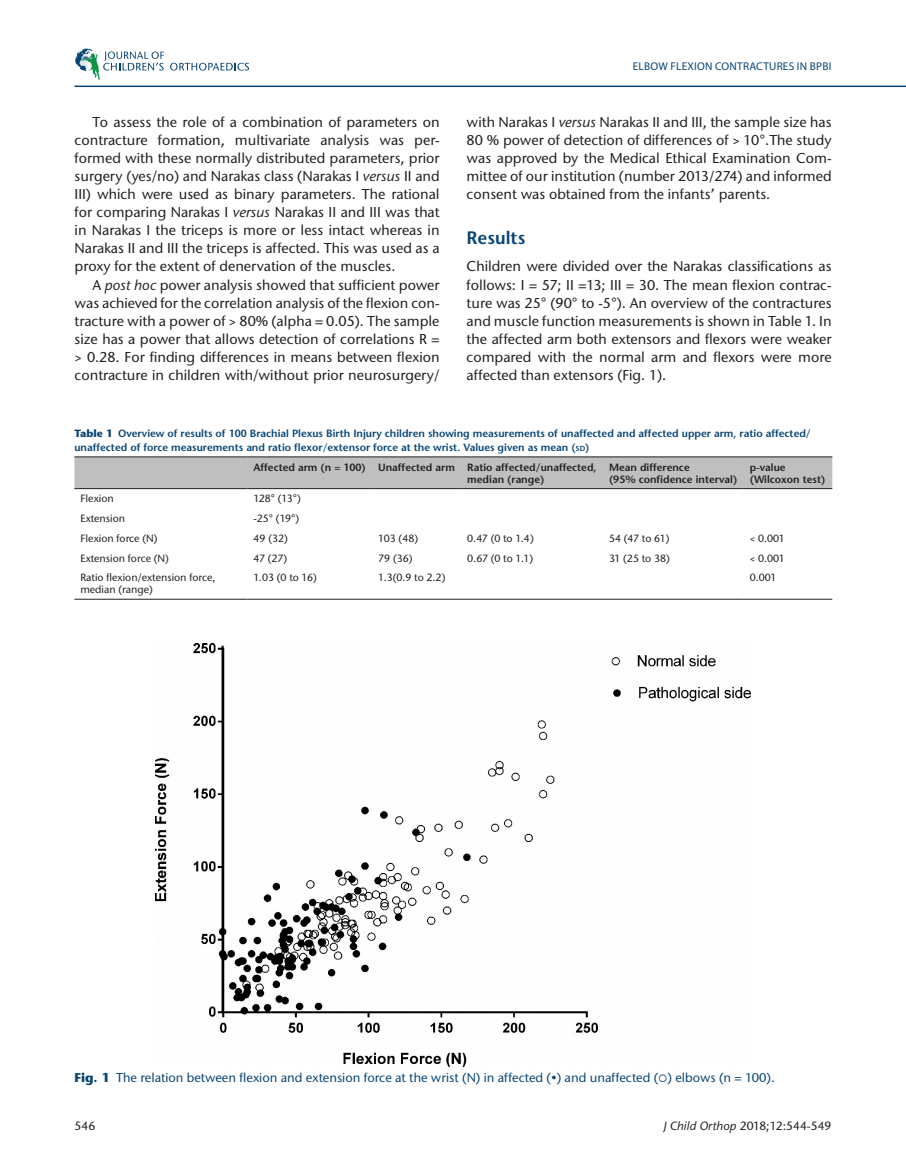
<style>
.page{position:relative;width:906px;height:1170px;background:#fff}
.page>*{position:absolute;margin:0;border:0;box-sizing:border-box;transform-origin:0 0}
.jrnlHead1{font:600 18px "Stone Sans Std";color:#084575}
.TXI{font:500 14.25px/18px "Stone Sans Pro ITC";color:#231f20;text-align:justify}
.TXT{font:500 14.25px/18px "Stone Sans Pro ITC";color:#231f20;text-align:justify}
.jrnlFigCaption{font:500 12.75px "Stone Sans Pro ITC";color:#084575}
.jrnlLFH-TXT{font:500 12px "Stone Sans Pro ITC";color:#231f20}
.t1{font:11.25px "Myriad Pro";letter-spacing:.02em;color:#084575}
.jrnlTblBody{font:500 10.5px/12px "Stone Sans Pro ITC";color:#231f20}
.jrnlTblCaption{font:600 10.5px/13.5px "Stone Sans Std";color:#084575}
.jrnlTblHead{font:600 10.5px/12px "Stone Sans Std";color:#231f20}
.s1{font-style:italic}
.s2{font-weight:700}
.s3{font-size:7.35px}
.s4{font-style:inherit}
.s5{font-family:"Stone Sans Std";font-weight:700}
</style>
<div class="page">
<svg style="left:170px;top:63px;width:79px;height:8px"></svg>
<div style="left:74px;top:48px;width:24px;height:24px;border:1px solid #fff;border-radius:50%"></div>
<svg style="left:75px;top:49px;width:89px;height:31px"></svg>
<hr style="left:74px;top:86px;width:832px;height:1px;background:#084575">
<div style="left:74px;top:457px;width:758px;height:31px;background:#bfbfbf"></div>
<hr style="left:74px;top:456px;width:173px;height:1px;background:#231f20">
<hr style="left:247px;top:456px;width:125px;height:1px;background:#231f20">
<hr style="left:372px;top:456px;width:89px;height:1px;background:#231f20">
<hr style="left:461px;top:456px;width:142px;height:1px;background:#231f20">
<hr style="left:603px;top:456px;width:141px;height:1px;background:#231f20">
<hr style="left:744px;top:456px;width:88px;height:1px;background:#231f20">
<hr style="left:74px;top:488px;width:173px;height:1px;background:#231f20">
<hr style="left:247px;top:488px;width:125px;height:1px;background:#231f20">
<hr style="left:372px;top:488px;width:89px;height:1px;background:#231f20">
<hr style="left:461px;top:488px;width:142px;height:1px;background:#231f20">
<hr style="left:603px;top:488px;width:141px;height:1px;background:#231f20">
<hr style="left:744px;top:488px;width:88px;height:1px;background:#231f20">
<hr style="left:74px;top:598px;width:173px;height:1px;background:#231f20">
<hr style="left:247px;top:598px;width:125px;height:1px;background:#231f20">
<hr style="left:372px;top:598px;width:89px;height:1px;background:#231f20">
<hr style="left:461px;top:598px;width:142px;height:1px;background:#231f20">
<hr style="left:603px;top:598px;width:141px;height:1px;background:#231f20">
<hr style="left:744px;top:598px;width:88px;height:1px;background:#231f20">
<img style="left:155px;top:643px;width:595px;height:423px">
<p class="TXI" style="left:75px;top:113px;width:366px;text-indent:18px">To assess the role of a combination of parameters on contracture formation, multivariate analysis was per&shy;formed with these normally distributed parameters, prior surgery (yes/no) and Narakas class (Narakas I <span class="s1">versus</span> II and III) which were used as binary parameters. The rational for comparing Narakas I <span class="s1">versus</span> Narakas II and III was that in Narakas I the triceps is more or less intact whereas in Narakas II and III the triceps is affected. This was used as a proxy for the extent of denervation of the muscles.</p>
<p class="TXI" style="left:75px;top:275px;width:366px;text-indent:18px">A <span class="s1">post hoc</span> power analysis showed that sufficient power was achieved for the correlation analysis of the flexion con&shy;tracture with a power of &gt; 80% (alpha = 0.05). The sample size has a power that allows detection of correlations R = &gt; 0.28. For finding differences in means between flexion contracture in children with/without prior neurosurgery/</p>
<p class="t1" style="left:633px;top:60px;width:200px">ELBOW FLEXION CONTRACTURES IN BPBI</p>
<p class="TXI" style="left:466px;top:113px;width:366px">with Narakas I <span class="s1">versus</span> Narakas II and III, the sample size has 80 % power of detection of differences of &gt; 10°.The study was approved by the Medical Ethical Examination Com&shy;mittee of our institution (number 2013/274) and informed consent was obtained from the infants’ parents.</p>
<p class="jrnlHead1" style="left:466px;top:227px;width:60px">Results</p>
<p class="TXT" style="left:466px;top:257px;width:366px">Children were divided over the Narakas classifications as follows: I = 57; II =13; III = 30. The mean flexion contrac&shy;ture was 25° (90° to -5°). An overview of the contractures and muscle function measurements is shown in Table 1. In the affected arm both extensors and flexors were weaker compared with the normal arm and flexors were more affected than extensors (Fig. 1).</p>
<p class="jrnlTblCaption" style="left:74px;top:426px;width:738px"><span class="s2">Table 1</span> Overview of results of 100 Brachial Plexus Birth Injury children showing measurements of unaffected and affected upper arm, ratio affected/ unaffected of force measurements and ratio flexor/extensor force at the wrist. Values given as mean (<span class="s3">sd</span><span class="s4">)</span></p>
<p class="jrnlTblHead" style="left:253px;top:461px;width:114px">Affected arm (n = 100)</p>
<p class="jrnlTblHead" style="left:378px;top:461px;width:78px">Unaffected arm</p>
<p class="jrnlTblHead" style="left:467px;top:461px;width:131px">Ratio affected/unaffected, median (range)</p>
<p class="jrnlTblHead" style="left:609px;top:461px;width:130px">Mean difference<br>(95% confidence interval)</p>
<p class="jrnlTblHead" style="left:750px;top:461px;width:77px">p-value (Wilcoxon test)</p>
<p class="jrnlTblBody" style="left:80px;top:492px;width:35px">Flexion</p>
<p class="jrnlTblBody" style="left:253px;top:492px;width:49px">128° (13°)</p>
<p class="jrnlTblBody" style="left:80px;top:512px;width:46px">Extension</p>
<p class="jrnlTblBody" style="left:253px;top:512px;width:47px">-25° (19°)</p>
<p class="jrnlTblBody" style="left:80px;top:532px;width:79px">Flexion force (N)</p>
<p class="jrnlTblBody" style="left:253px;top:532px;width:36px">49 (32)</p>
<p class="jrnlTblBody" style="left:378px;top:532px;width:41px">103 (48)</p>
<p class="jrnlTblBody" style="left:467px;top:532px;width:68px">0.47 (0 to 1.4)</p>
<p class="jrnlTblBody" style="left:609px;top:532px;width:62px">54 (47 to 61)</p>
<p class="jrnlTblBody" style="left:750px;top:532px;width:36px">&lt; 0.001</p>
<p class="jrnlTblBody" style="left:80px;top:551px;width:90px">Extension force (N)</p>
<p class="jrnlTblBody" style="left:253px;top:551px;width:35px">47 (27)</p>
<p class="jrnlTblBody" style="left:378px;top:551px;width:36px">79 (36)</p>
<p class="jrnlTblBody" style="left:467px;top:551px;width:67px">0.67 (0 to 1.1)</p>
<p class="jrnlTblBody" style="left:609px;top:551px;width:62px">31 (25 to 38)</p>
<p class="jrnlTblBody" style="left:750px;top:551px;width:36px">&lt; 0.001</p>
<p class="jrnlTblBody" style="left:80px;top:571px;width:137px">Ratio flexion/extension force, median (range)</p>
<p class="jrnlTblBody" style="left:253px;top:571px;width:65px">1.03 (0 to 16)</p>
<p class="jrnlTblBody" style="left:378px;top:571px;width:69px">1.3(0.9 to 2.2)</p>
<p class="jrnlTblBody" style="left:750px;top:571px;width:28px">0.001</p>
<p class="jrnlFigCaption" style="left:74px;top:1069px;width:702px"><span class="s5">Fig. 1</span> The relation between flexion and extension force at the wrist (N) in affected (•) and unaffected (○) elbows (n = 100).</p>
<p class="jrnlLFH-TXT" style="left:75px;top:1118px;width:22px">546</p>
<p class="jrnlLFH-TXT" style="left:663px;top:1118px;width:170px"><span class="s1">J Child Orthop</span> 2018;12:544-549</p>
</div>
